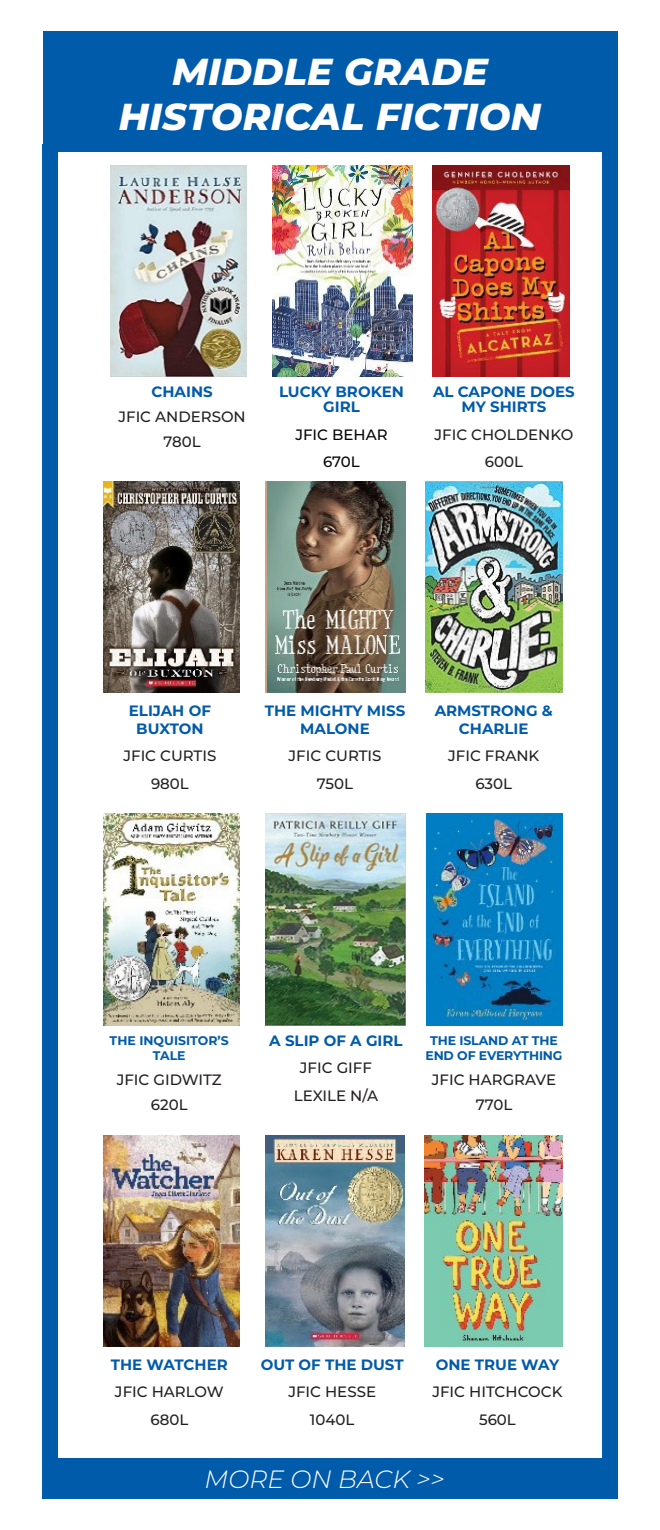
<style>
.page{position:relative;width:660px;height:1530px;background:#fff}
.page>*{position:absolute;margin:0;border:0;box-sizing:border-box;transform-origin:0 0}
.t1{font:italic 800 37.5px/45px "Montserrat";letter-spacing:.01em;color:#fff;text-align:center}
.t2{font:italic 300 25px "Montserrat";color:#fff}
.t3{font:500 15px/27.5px "Montserrat";color:#231f20;text-align:center}
.t4{font:700 15px/17.5px "Montserrat";color:#015bab;text-align:center}
.t5{font:500 15px/27.5px "Montserrat";color:#040503;text-align:center}
.t6{font:700 12.5px/15px "Montserrat";letter-spacing:-.01em;color:#015bab;text-align:center}
.s1{font-weight:700;color:#015bab}
</style>
<div class="page">
<div style="left:43px;top:31px;width:574px;height:121px;background:#015bab"></div>
<div style="left:43px;top:144px;width:15px;height:1355px;background:#015bab"></div>
<div style="left:602px;top:144px;width:15px;height:1355px;background:#015bab"></div>
<div style="left:44px;top:1458px;width:562px;height:41px;background:#015bab"></div>
<img style="left:425px;top:1135px;width:137px;height:212px">
<img style="left:104px;top:814px;width:136px;height:211px">
<img style="left:104px;top:1135px;width:136px;height:212px">
<img style="left:265px;top:814px;width:140px;height:211px">
<img style="left:265px;top:1135px;width:140px;height:212px">
<img style="left:426px;top:814px;width:136px;height:211px">
<img style="left:104px;top:482px;width:136px;height:211px">
<img style="left:265px;top:482px;width:140px;height:211px">
<img style="left:425px;top:482px;width:137px;height:211px">
<img style="left:111px;top:165px;width:136px;height:212px">
<img style="left:272px;top:165px;width:140px;height:212px">
<img style="left:432px;top:165px;width:137px;height:212px">
<p class="t1" style="left:119px;top:47px;width:424px">MIDDLE GRADE<br>HISTORICAL FICTION</p>
<p class="t4" style="left:151px;top:383px;width:63px">CHAINS</p>
<p class="t3" style="left:118px;top:403px;width:129px">JFIC ANDERSON</p>
<p class="t3" style="left:163px;top:428px;width:39px">780L</p>
<p class="t4" style="left:279px;top:384px;width:126px;line-height:15px">LUCKY BROKEN<br>GIRL</p>
<p class="t5" style="left:295px;top:420px;width:94px">JFIC BEHAR<br>670L</p>
<p class="t4" style="left:433px;top:384px;width:143px;line-height:15px">AL CAPONE DOES<br>MY SHIRTS</p>
<p class="t3" style="left:434px;top:420px;width:140px">JFIC CHOLDENKO<br>600L</p>
<p class="t4" style="left:129px;top:702px;width:84px">ELIJAH OF<br>BUXTON</p>
<p class="t3" style="left:123px;top:742px;width:94px">JFIC CURTIS</p>
<p class="t3" style="left:151px;top:769px;width:39px">980L</p>
<p class="t4" style="left:265px;top:702px;width:142px">THE MIGHTY MISS<br>MALONE</p>
<p class="t3" style="left:289px;top:742px;width:94px">JFIC CURTIS<br>750L</p>
<p class="t4" style="left:435px;top:702px;width:120px">ARMSTRONG &amp;<br>CHARLIE</p>
<p class="t3" style="left:448px;top:742px;width:93px">JFIC FRANK</p>
<p class="t3" style="left:475px;top:769px;width:38px">630L</p>
<p class="t6" style="left:110px;top:1032px;width:121px">THE INQUISITOR’S<br>TALE</p>
<p class="t3" style="left:117px;top:1067px;width:107px;line-height:25px">JFIC GIDWITZ<br>620L</p>
<p class="t4" style="left:269px;top:1031px;width:135px">A SLIP OF A GIRL</p>
<p class="t3" style="left:294px;top:1054px;width:86px">JFIC GIFF<br>LEXILE N/A</p>
<p class="t6" style="left:425px;top:1032px;width:139px">THE ISLAND AT THE<br>END OF EVERYTHING</p>
<p class="t3" style="left:432px;top:1065px;width:126px">JFIC HARGRAVE</p>
<p class="t3" style="left:476px;top:1090px;width:38px">770L</p>
<p class="t3" style="left:111px;top:1350px;width:118px"><span class="s1">THE WATCHER<br></span>JFIC HARLOW<br>680L</p>
<p class="t3" style="left:261px;top:1350px;width:144px"><span class="s1">OUT OF THE DUST<br></span>JFIC HESSE<br>1040L</p>
<p class="t4" style="left:436px;top:1355px;width:125px">ONE TRUE WAY</p>
<p class="t3" style="left:432px;top:1378px;width:132px">JFIC HITCHCOCK<br>560L</p>
<p class="t2" style="left:204px;top:1462px;width:242px">MORE ON BACK &gt;&gt;</p>
</div>
